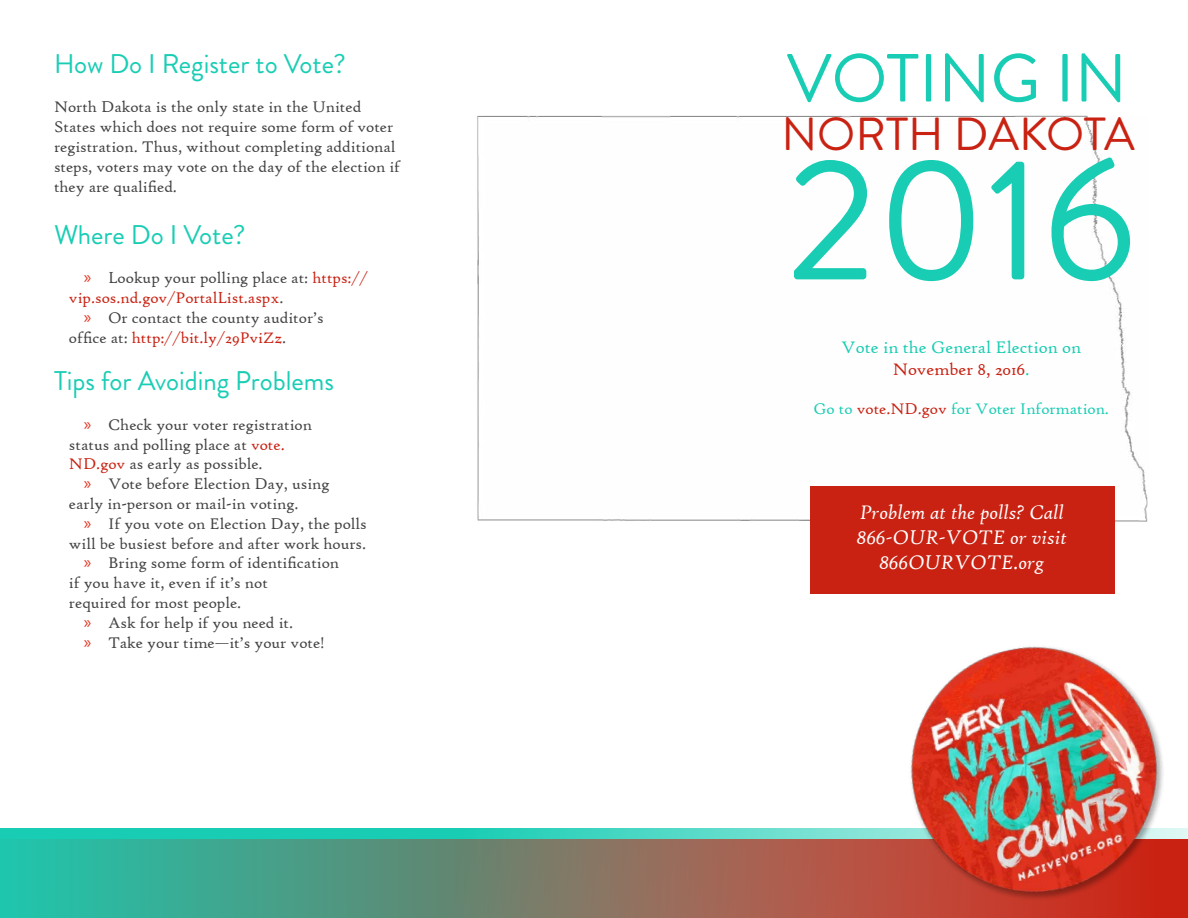
<style>
.page{position:relative;width:1188px;height:918px;background:#fff}
.page>*{position:absolute;margin:0;border:0;box-sizing:border-box;transform-origin:0 0}
.t1{font:173.1px "Brandon Grotesque";color:#19cdb4}
.t2{font:67.95px "Brandon Grotesque";color:#19cdb4}
.t3{font:46.35px "Brandon Grotesque";color:#c92212}
.t4{font:27px "Brandon Grotesque";color:#19cdb4}
.t5{font:italic 21px/25.2px "High Tower Text";color:#fff;text-align:center}
.t6{font:18px/21.6px "High Tower Text";color:#19cdb4;text-align:center}
.t7{font:16.5px/19.8px "High Tower Text";color:#434345}
.t8{font:16.5px "High Tower Text";color:#c92212}
.t9{font:16.5px "High Tower Text";color:#19cdb4}
.s1{font-family:"Myriad Pro";font-size:18px;color:#e33421}
.s2{color:#c92212}
.s3{color:#434345}
</style>
<div class="page">
<img style="left:477px;top:115px;width:671px;height:479px">
<svg style="left:0;top:828px;width:867px;height:11px;background:#33d2bc"></svg>
<svg style="left:0;top:839px;width:867px;height:79px;background:#668c77"></svg>
<img style="left:867px;top:646px;width:321px;height:272px">
<div style="left:811px;top:487px;width:304px;height:107px;background:#c92212"></div>
<h3 class="t4" style="left:54px;top:45px;width:293px">How Do I Register to Vote?</h3>
<p class="t7" style="left:54px;top:97px;width:348px">North Dakota is the only state in the United States which does not require some form of voter registration. Thus, without completing additional steps, voters may vote on the day of the election if they are qualified.</p>
<h3 class="t4" style="left:54px;top:216px;width:193px">Where Do I Vote?</h3>
<p class="t7" style="left:84px;top:268px;width:285px"><span class="s1">»</span> Lookup your polling place at: <span class="s2">https://</span></p>
<p class="t8" style="left:69px;top:288px;width:216px">vip.sos.nd.gov/PortalList.aspx<span class="s3">.</span></p>
<p class="t7" style="left:84px;top:308px;width:241px"><span class="s1">»</span> Or contact the county auditor’s</p>
<p class="t8" style="left:69px;top:328px;width:219px"><span class="s3">office at:</span> http://bit.ly/29PviZz<span class="s3">.</span></p>
<h3 class="t4" style="left:54px;top:362px;width:282px">Tips for Avoiding Problems</h3>
<p class="t7" style="left:69px;top:415px;width:245px;text-indent:15px"><span class="s1">»</span> Check your voter registration status and polling place at <span class="s2">vote.<br>ND.gov</span> as early as possible.</p>
<p class="t7" style="left:69px;top:474px;width:262px;text-indent:15px"><span class="s1">»</span> Vote before Election Day, using early in-person or mail-in voting.</p>
<p class="t7" style="left:84px;top:514px;width:284px"><span class="s1">»</span> If you vote on Election Day, the polls</p>
<p class="t7" style="left:69px;top:534px;width:299px">will be busiest before and after work hours.</p>
<p class="t7" style="left:84px;top:553px;width:257px"><span class="s1">»</span> Bring some form of identification</p>
<p class="t7" style="left:69px;top:573px;width:200px">if you have it, even if it’s not</p>
<p class="t7" style="left:69px;top:593px;width:174px">required for most people.</p>
<p class="t7" style="left:84px;top:613px;width:211px"><span class="s1">»</span> Ask for help if you need it.</p>
<p class="t7" style="left:84px;top:633px;width:242px"><span class="s1">»</span> Take your time—it’s your vote!</p>
<h2 class="t2" style="left:787px;top:31px;width:342px">VOTING IN</h2>
<h3 class="t3" style="left:781px;top:102px;width:355px">NORTH DAKOTA</h3>
<h1 class="t1" style="left:787px;top:101px;width:351px">2016</h1>
<p class="t6" style="left:841px;top:336px;width:242px">Vote in the General Election on<br><span class="s2">November 8, 2016</span>.</p>
<p class="t9" style="left:813px;top:399px;width:297px">Go to <span class="s2">vote.ND.gov</span> for Voter Information.</p>
<p class="t5" style="left:857px;top:500px;width:212px">Problem at the polls? Call<br>866-OUR-VOTE or visit<br>866OURVOTE.org</p>
</div>
